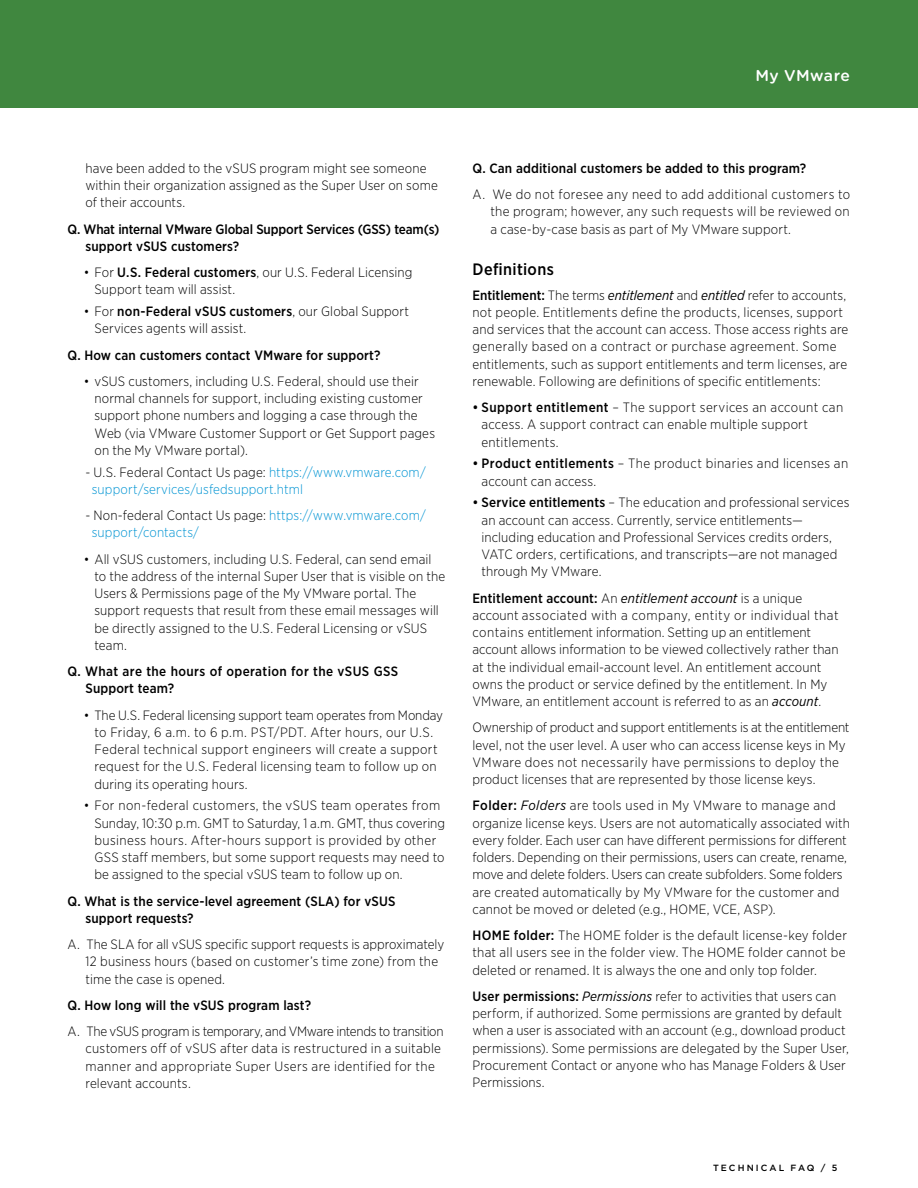
<style>
.page{position:relative;width:918px;height:1188px;background:#fff}
.page>*{position:absolute;margin:0;border:0;box-sizing:border-box;transform-origin:0 0}
.t1{font:500 16.5px "Gotham Narrow";letter-spacing:.025em;color:#000}
.t2{font:500 15.75px "Gotham Rounded";letter-spacing:.025em;color:#fff}
.t3{font:300 13.5px/17.2px "Gotham Narrow";letter-spacing:.01em;color:#000}
.t4{font:500 13.5px/17.2px "Gotham Narrow";letter-spacing:.01em;color:#000}
.t5{font:300 13.5px/17.2px "Gotham Narrow";letter-spacing:.01em;color:#0194d3}
.t6{font:500 13.5px/17.2px "Gotham Narrow";letter-spacing:-.01em;color:#000}
.t7{font:500 13.5px/17.2px "Gotham Narrow";letter-spacing:.03em;color:#000}
.t8{font:500 9px "Gotham";letter-spacing:.23em;color:#000}
.s1{font-weight:500}
.s2{color:#000}
.s3{font-weight:400;font-style:italic}
</style>
<div class="page">
<div style="left:0;top:0;width:918px;height:108px;background:#40873f"></div>
<p class="t2" style="left:755px;top:64px;width:96px">My VMware</p>
<p class="t3" style="left:85px;top:159px;width:354px">have been added to the vSUS program might see someone within their organization assigned as the Super User on some of their accounts.</p>
<p class="t6" style="left:85px;top:220px;width:356px;text-indent:-18px">Q. What internal VMware Global Support Services (GSS) team(s) support vSUS customers?</p>
<p class="t3" style="left:94px;top:263px;width:320px;text-indent:-11px">• For <span class="s1">U.S. Federal customers</span>, our U.S. Federal Licensing<br>Support team will assist.</p>
<p class="t3" style="left:94px;top:302px;width:316px;text-indent:-10px">• For <span class="s1">non-Federal vSUS customers</span>, our Global Support<br>Services agents will assist.</p>
<p class="t4" style="left:67px;top:346px;width:315px">Q. How can customers contact VMware for support?</p>
<p class="t3" style="left:94px;top:372px;width:342px;text-indent:-11px">• vSUS customers, including U.S. Federal, should use their normal channels for support, including existing customer support phone numbers and logging a case through the Web (via VMware Customer Support or Get Support pages on the My VMware portal).</p>
<p class="t5" style="left:92px;top:463px;width:335px;text-indent:-6px"><span class="s2">- U.S. Federal Contact Us page:</span> https://www.vmware.com/ support/services/usfedsupport.html</p>
<p class="t5" style="left:92px;top:506px;width:336px;text-indent:-6px"><span class="s2">- Non-federal Contact Us page:</span> https://www.vmware.com/ support/contacts/</p>
<p class="t3" style="left:94px;top:550px;width:352px;text-indent:-11px">• All vSUS customers, including U.S. Federal, can send email to the address of the internal Super User that is visible on the Users &amp; Permissions page of the My VMware portal. The support requests that result from these email messages will be directly assigned to the U.S. Federal Licensing or vSUS team.</p>
<p class="t7" style="left:85px;top:663px;width:314px;text-indent:-18px">Q. What are the hours of operation for the vSUS GSS<br>Support team?</p>
<p class="t3" style="left:94px;top:706px;width:350px;text-indent:-11px">• The U.S. Federal licensing support team operates from Monday to Friday, 6 a.m. to 6 p.m. PST/PDT. After hours, our U.S.<br>Federal technical support engineers will create a support request for the U.S. Federal licensing team to follow up on during its operating hours.</p>
<p class="t3" style="left:94px;top:797px;width:352px;text-indent:-11px">• For non-federal customers, the vSUS team operates from Sunday, 10:30 p.m. GMT to Saturday, 1 a.m. GMT, thus covering business hours. After-hours support is provided by other GSS staff members, but some support requests may need to be assigned to the special vSUS team to follow up on.</p>
<p class="t4" style="left:85px;top:892px;width:311px;text-indent:-18px">Q. What is the service-level agreement (SLA) for vSUS support requests?</p>
<p class="t3" style="left:86px;top:935px;width:360px;text-indent:-18px">A. The SLA for all vSUS specific support requests is approximately<br>12 business hours (based on customer’s time zone) from the time the case is opened.</p>
<p class="t4" style="left:68px;top:996px;width:245px">Q. How long will the vSUS program last?</p>
<p class="t3" style="left:86px;top:1022px;width:360px;text-indent:-18px">A. The vSUS program is temporary, and VMware intends to transition customers off of vSUS after data is restructured in a suitable manner and appropriate Super Users are identified for the relevant accounts.</p>
<p class="t4" style="left:472px;top:159px;width:335px">Q. Can additional customers be added to this program?</p>
<p class="t3" style="left:490px;top:185px;width:361px;text-align:justify;text-indent:-18px">A. We do not foresee any need to add additional customers to the program; however, any such requests will be reviewed on a case-by-case basis as part of My VMware support.</p>
<p class="t1" style="left:472px;top:259px;width:83px">Definitions</p>
<p class="t3" style="left:472px;top:286px;width:377px"><span class="s1">Entitlement:</span> The terms <span class="s3">entitlement</span> and <span class="s3">entitled</span> refer to accounts, not people. Entitlements define the products, licenses, support and services that the account can access. Those access rights are generally based on a contract or purchase agreement. Some entitlements, such as support entitlements and term licenses, are renewable. Following are definitions of specific entitlements:</p>
<p class="t3" style="left:482px;top:398px;width:363px;text-indent:-9px"><span class="s1">• Support entitlement</span> – The support services an account can access. A support contract can enable multiple support entitlements.</p>
<p class="t3" style="left:482px;top:455px;width:368px;text-indent:-9px"><span class="s1">• Product entitlements</span> – The product binaries and licenses an account can access.</p>
<p class="t3" style="left:482px;top:494px;width:369px;text-indent:-9px"><span class="s1">• Service entitlements</span> – The education and professional services an account can access. Currently, service entitlements— including education and Professional Services credits orders, VATC orders, certifications, and transcripts—are not managed through My VMware.</p>
<p class="t3" style="left:472px;top:589px;width:368px"><span class="s1">Entitlement account:</span> An <span class="s3">entitlement account</span> is a unique account associated with a company, entity or individual that contains entitlement information. Setting up an entitlement account allows information to be viewed collectively rather than at the individual email-account level. An entitlement account owns the product or service defined by the entitlement. In My VMware, an entitlement account is referred to as an <span class="s3">account</span>.</p>
<p class="t3" style="left:472px;top:719px;width:379px">Ownership of product and support entitlements is at the entitlement level, not the user level. A user who can access license keys in My VMware does not necessarily have permissions to deploy the product licenses that are represented by those license keys.</p>
<p class="t3" style="left:472px;top:797px;width:379px"><span class="s1">Folder:</span> <span class="s3">Folders</span> are tools used in My VMware to manage and organize license keys. Users are not automatically associated with every folder. Each user can have different permissions for different folders. Depending on their permissions, users can create, rename, move and delete folders. Users can create subfolders. Some folders are created automatically by My VMware for the customer and cannot be moved or deleted (e.g., HOME, VCE, ASP).</p>
<p class="t3" style="left:472px;top:926px;width:376px;text-align:justify"><span class="s1">HOME folder:</span> The HOME folder is the default license-key folder that all users see in the folder view. The HOME folder cannot be deleted or renamed. It is always the one and only top folder.</p>
<p class="t3" style="left:472px;top:987px;width:378px"><span class="s1">User permissions:</span> <span class="s3">Permissions</span> refer to activities that users can perform, if authorized. Some permissions are granted by default when a user is associated with an account (e.g., download product permissions). Some permissions are delegated by the Super User, Procurement Contact or anyone who has Manage Folders &amp; User Permissions.</p>
<p class="t8" style="left:713px;top:1162px;width:126px">TECHNICAL FAQ / 5</p>
</div>
